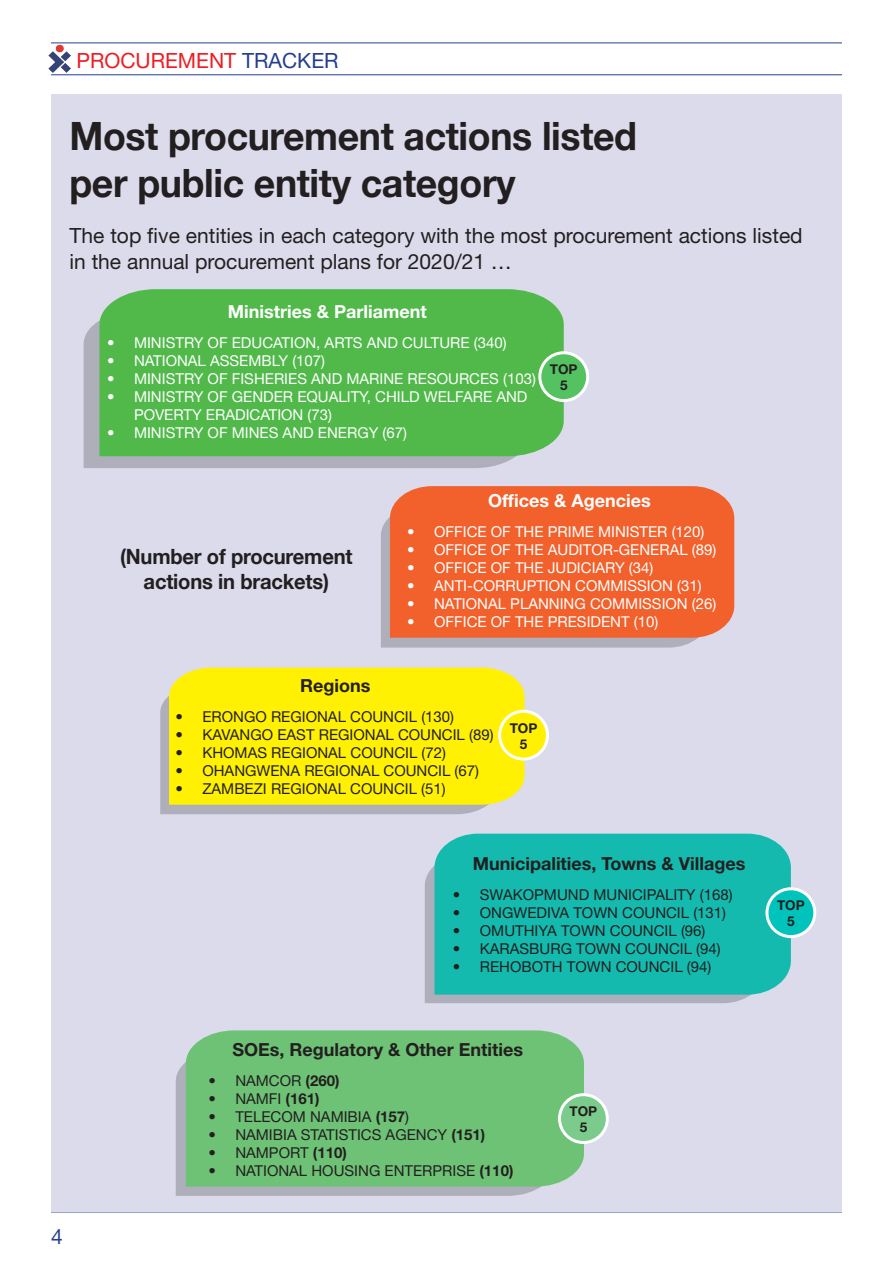
<style>
.page{position:relative;width:893px;height:1263px;background:#fff}
.page>*{position:absolute;margin:0;border:0;box-sizing:border-box;transform-origin:0 0}
.t1{font:700 39px/46.8px "Helvetica Neue";letter-spacing:-.01em;color:#231f20;scale:.96 1}
.t2{font:21px/25.2px "Helvetica Neue LT Std";color:#231f20}
.t3{font:700 21px/25.2px "Helvetica Neue";letter-spacing:-.01em;color:#231f20;text-align:center;scale:.96 1}
.t4{font:21px "Helvetica Neue LT Std";color:#ee1d23}
.t5{font:21px "Helvetica Neue LT Std";color:#253f8e}
.t6{font:700 18px "Helvetica Neue LT Std";color:#231f20}
.t7{font:700 18px "Helvetica Neue LT Std";color:#fff}
.t8{font:15px "Helvetica Neue LT Std";color:#231f20}
.t9{font:15px/18px "Helvetica Neue LT Std";color:#fff}
.t10{font:700 13.5px/16.2px "Helvetica Neue LT Std";letter-spacing:.085em;color:#231f20;text-align:center}
.s1{color:#253f8e}
.s2{font-weight:700}
</style>
<div class="page">
<hr style="left:51px;top:43px;width:791px;height:1px;background:#253f8e">
<hr style="left:51px;top:74px;width:791px;height:1px;background:#253f8e">
<img style="left:49px;top:44px;width:22px;height:29px">
<hr style="left:51px;top:1212px;width:791px;height:1px;background:#253f8e">
<div style="left:51px;top:94px;width:791px;height:1118px;background:#dbdbeb"></div>
<div style="left:425px;top:866px;width:325px;height:137px;background:#aeafbb"></div>
<div style="left:434px;top:834px;width:357px;height:161px;background:#15baae"></div>
<svg style="left:381px;top:517px;width:317px;height:131px;background:#b0b1bd"></svg>
<div style="left:390px;top:486px;width:344px;height:152px;background:#f2602b"></div>
<div style="left:160px;top:696px;width:327px;height:118px;background:#aeafbb"></div>
<div style="left:169px;top:667px;width:355px;height:138px;background:#fff101"></div>
<svg style="left:176px;top:1062px;width:367px;height:134px;background:#acb1b9"></svg>
<div style="left:186px;top:1030px;width:398px;height:156px;background:#6ec275"></div>
<svg style="left:84px;top:321px;width:432px;height:147px;background:#aeb0ba"></svg>
<div style="left:99px;top:289px;width:465px;height:167px;background:#50b94a"></div>
<div style="left:559px;top:1095px;width:48px;height:47px;background:#7acb8c;border-radius:50%"></div>
<div style="left:558px;top:1093px;width:51px;height:51px;border:3px solid #fff;border-radius:50%"></div>
<div style="left:540px;top:353px;width:48px;height:48px;background:#55c262;border-radius:50%"></div>
<div style="left:538px;top:351px;width:51px;height:51px;border:3px solid #fff;border-radius:50%"></div>
<div style="left:500px;top:711px;width:47px;height:48px;background:#fff101;border-radius:50%"></div>
<div style="left:498px;top:710px;width:51px;height:50px;border:3px solid #fff;border-radius:50%"></div>
<div style="left:767px;top:889px;width:48px;height:47px;background:#00c4bc;border-radius:50%"></div>
<div style="left:765px;top:887px;width:51px;height:51px;border:3px solid #fff;border-radius:50%"></div>
<h2 class="t4" style="left:76px;top:48px;width:264px">Procurement <span class="s1">tracker</span></h2>
<h1 class="t1" style="left:69px;top:114px;width:593px">Most procurement actions listed per public entity category</h1>
<h2 class="t2" style="left:69px;top:223px;width:735px">The top five entities in each category with the most procurement actions listed in the annual procurement plans for 2020/21 …</h2>
<p class="t7" style="left:228px;top:300px;width:200px">Ministries &amp; Parliament</p>
<p class="t9" style="left:107px;top:333px;width:401px">• MINISTRY OF EDUCATION, ARTS AND CULTURE (340)</p>
<p class="t9" style="left:107px;top:351px;width:220px">• NATIONAL ASSEMBLY (107)</p>
<p class="t9" style="left:107px;top:369px;width:430px">• MINISTRY OF FISHERIES AND MARINE RESOURCES (103)</p>
<p class="t9" style="left:134px;top:387px;width:395px;text-indent:-27px">• MINISTRY OF GENDER EQUALITY, CHILD WELFARE AND<br>POVERTY ERADICATION (73)</p>
<p class="t9" style="left:107px;top:423px;width:302px">• MINISTRY OF MINES AND ENERGY (67)</p>
<p class="t10" style="left:550px;top:361px;width:29px">Top<br>5</p>
<h2 class="t3" style="left:120px;top:544px;width:244px">(Number of procurement actions in brackets)</h2>
<p class="t7" style="left:488px;top:490px;width:164px">Offices &amp; Agencies</p>
<p class="t9" style="left:407px;top:523px;width:299px">• OFFICE OF THE PRIME MINISTER (120)</p>
<p class="t9" style="left:407px;top:541px;width:311px">• OFFICE OF THE AUDITOR-GENERAL (89)</p>
<p class="t9" style="left:407px;top:559px;width:248px">• OFFICE OF THE JUDICIARY (34)</p>
<p class="t9" style="left:407px;top:577px;width:296px">• ANTI-CORRUPTION COMMISSION (31)</p>
<p class="t9" style="left:407px;top:595px;width:311px">• NATIONAL PLANNING COMMISSION (26)</p>
<p class="t9" style="left:407px;top:613px;width:253px">• OFFICE OF THE PRESIDENT (10)</p>
<h2 class="t5" style="left:51px;top:1224px;width:13px">4</h2>
<p class="t6" style="left:300px;top:675px;width:72px">Regions</p>
<p class="t8" style="left:175px;top:708px;width:280px">• ERONGO REGIONAL COUNCIL (130)</p>
<p class="t8" style="left:175px;top:726px;width:320px">• KAVANGO EAST REGIONAL COUNCIL (89)</p>
<p class="t8" style="left:175px;top:744px;width:272px">• KHOMAS REGIONAL COUNCIL (72)</p>
<p class="t8" style="left:175px;top:762px;width:305px">• OHANGWENA REGIONAL COUNCIL (67)</p>
<p class="t8" style="left:175px;top:780px;width:272px">• ZAMBEZI REGIONAL COUNCIL (51)</p>
<p class="t10" style="left:510px;top:719px;width:29px">Top<br>5</p>
<p class="t6" style="left:473px;top:852px;width:274px">Municipalities, Towns &amp; Villages</p>
<p class="t8" style="left:453px;top:885px;width:281px">• SWAKOPMUND MUNICIPALITY (168)</p>
<p class="t8" style="left:453px;top:903px;width:275px">• ONGWEDIVA TOWN COUNCIL (131)</p>
<p class="t8" style="left:453px;top:921px;width:254px">• OMUTHIYA TOWN COUNCIL (96)</p>
<p class="t8" style="left:453px;top:939px;width:269px">• KARASBURG TOWN COUNCIL (94)</p>
<p class="t8" style="left:453px;top:957px;width:260px">• REHOBOTH TOWN COUNCIL (94)</p>
<p class="t6" style="left:233px;top:1038px;width:292px">SOEs, Regulatory &amp; Other Entities</p>
<p class="t8" style="left:208px;top:1071px;width:133px">• NAMCOR <span class="s2">(260)</span></p>
<p class="t8" style="left:208px;top:1089px;width:113px">• NAMFI <span class="s2">(161)</span></p>
<p class="t8" style="left:208px;top:1107px;width:202px">• TELECOM NAMIBIA <span class="s2">(157</span>)</p>
<p class="t8" style="left:208px;top:1125px;width:278px">• NAMIBIA STATISTICS AGENCY <span class="s2">(151)</span></p>
<p class="t8" style="left:208px;top:1143px;width:140px">• NAMPORT <span class="s2">(110)</span></p>
<p class="t8" style="left:208px;top:1161px;width:307px">• NATIONAL HOUSING ENTERPRISE <span class="s2">(110)</span></p>
<p class="t10" style="left:569px;top:1103px;width:29px">Top<br>5</p>
<p class="t10" style="left:777px;top:897px;width:29px">Top<br>5</p>
</div>
